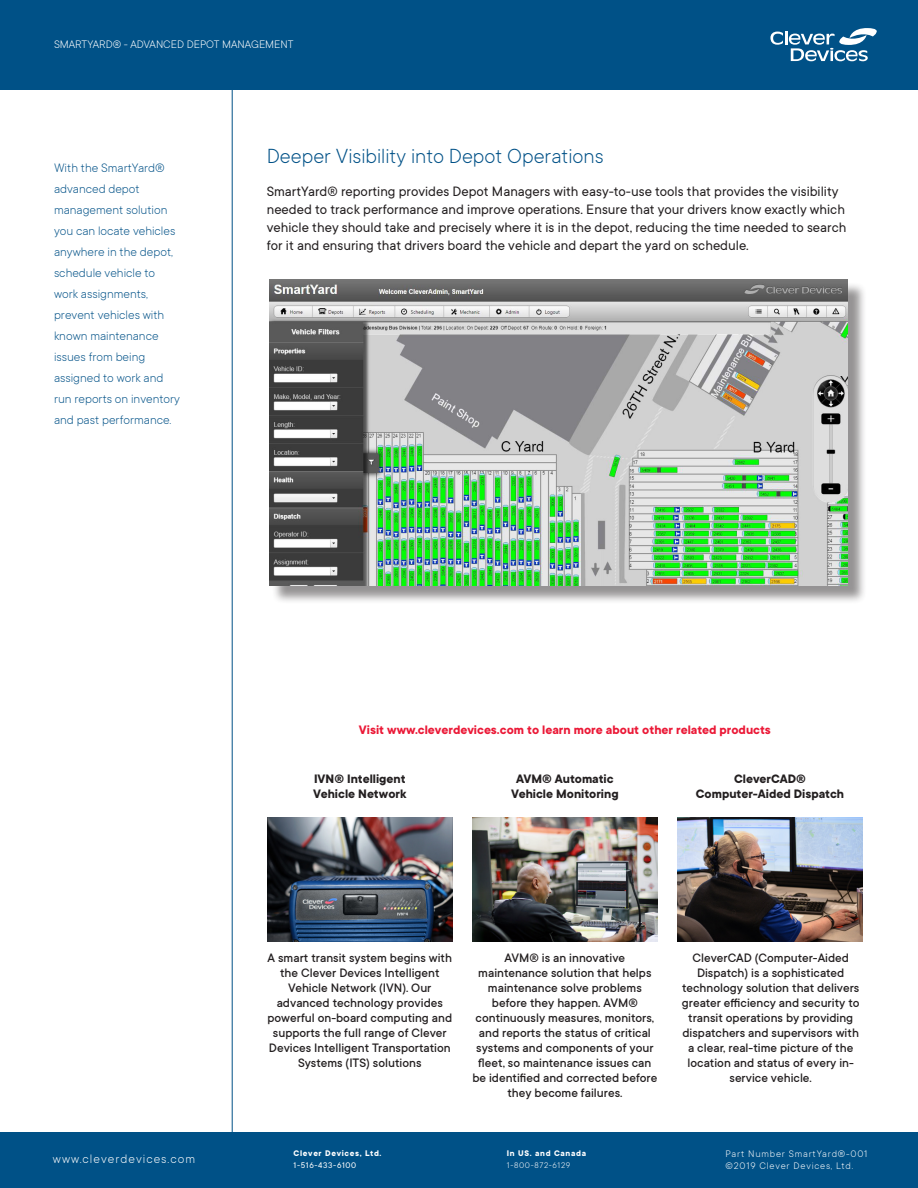
<style>
.page{position:relative;width:918px;height:1188px;background:#fff}
.page>*{position:absolute;margin:0;border:0;box-sizing:border-box;transform-origin:0 0}
.t1{font:300 22.5px "TT Commons";color:#005187}
.t2{font:15px/18px "TT Commons";color:#231f20}
.t3{font:500 13.5px/15px "TT Commons";color:#231f20;text-align:center}
.t4{font:300 13.5px "TT Commons";color:#005187}
.t5{font:700 13.5px "TT Commons";color:#231f20}
.t6{font:700 13.5px "TT Commons";color:#eb1937}
.t7{font:300 13.5px "TT Commons";letter-spacing:.075em;color:#fff}
.t8{font:300 12px "TT Commons";color:#fff}
.t9{font:300 10.5px/12px "TT Commons";letter-spacing:.075em;color:#fff}
.t10{font:700 9px "TT Commons";letter-spacing:.075em;color:#fff}
.t11{font:9px "TT Commons";letter-spacing:.075em;color:#fff}
.t12{font:300 9px "TT Commons";letter-spacing:.075em;color:#fff}
</style>
<div class="page">
<div style="left:0;top:1133px;width:918px;height:55px;background:#005187"></div>
<div style="left:0;top:0;width:918px;height:90px;background:#005187"></div>
<svg style="left:770px;top:28px;width:107px;height:33px"></svg>
<hr style="left:232px;top:90px;width:1px;height:1044px;background:#005187">
<div style="left:271px;top:282px;width:596px;height:322px;background:#231f20;opacity:.48"></div>
<img style="left:269px;top:280px;width:579px;height:305px">
<img style="left:267px;top:817px;width:186px;height:125px">
<img style="left:472px;top:817px;width:186px;height:125px">
<img style="left:677px;top:817px;width:186px;height:124px">
<p class="t8" style="left:54px;top:37px;width:241px">SMARTYARD® - ADVANCED DEPOT MANAGEMENT</p>
<p class="t4" style="left:54px;top:160px;width:112px">With the SmartYard®</p>
<p class="t4" style="left:54px;top:181px;width:87px">advanced depot</p>
<p class="t4" style="left:54px;top:202px;width:115px">management solution</p>
<p class="t4" style="left:54px;top:223px;width:123px">you can locate vehicles</p>
<p class="t4" style="left:54px;top:244px;width:121px">anywhere in the depot,</p>
<p class="t4" style="left:54px;top:265px;width:103px">schedule vehicle to</p>
<p class="t4" style="left:54px;top:286px;width:96px">work assignments,</p>
<p class="t4" style="left:54px;top:307px;width:112px">prevent vehicles with</p>
<p class="t4" style="left:54px;top:328px;width:106px">known maintenance</p>
<p class="t4" style="left:54px;top:349px;width:93px">issues from being</p>
<p class="t4" style="left:54px;top:370px;width:111px">assigned to work and</p>
<p class="t4" style="left:54px;top:391px;width:128px">run reports on inventory</p>
<p class="t4" style="left:54px;top:412px;width:119px">and past performance.</p>
<p class="t1" style="left:267px;top:142px;width:338px">Deeper Visibility into Depot Operations</p>
<p class="t2" style="left:267px;top:182px;width:581px">SmartYard® reporting provides Depot Managers with easy-to-use tools that provides the visibility needed to track performance and improve operations. Ensure that your drivers know exactly which vehicle they should take and precisely where it is in the depot, reducing the time needed to search for it and ensuring that drivers board the vehicle and depart the yard on schedule.</p>
<p class="t7" style="left:53px;top:1150px;width:144px">www.cleverdevices.com</p>
<p class="t6" style="left:359px;top:721px;width:414px">Visit www.cleverdevices.com to learn more about other related products</p>
<p class="t5" style="left:314px;top:770px;width:93px">IVN® Intelligent</p>
<p class="t5" style="left:313px;top:785px;width:95px">Vehicle Network</p>
<p class="t5" style="left:516px;top:770px;width:99px">AVM® Automatic</p>
<p class="t5" style="left:511px;top:785px;width:109px">Vehicle Monitoring</p>
<p class="t5" style="left:734px;top:770px;width:73px">CleverCAD®</p>
<p class="t5" style="left:696px;top:785px;width:150px">Computer-Aided Dispatch</p>
<p class="t3" style="left:267px;top:950px;width:186px">A smart transit system begins with the Clever Devices Intelligent<br>Vehicle Network (IVN). Our advanced technology provides powerful on-board computing and supports the full range of Clever<br>Devices Intelligent Transportation<br>Systems (ITS) solutions</p>
<p class="t10" style="left:294px;top:1148px;width:89px">Clever Devices, Ltd.</p>
<p class="t11" style="left:294px;top:1160px;width:64px">1-516-433-6100</p>
<p class="t3" style="left:472px;top:950px;width:187px">AVM® is an innovative maintenance solution that helps maintenance solve problems before they happen. AVM® continuously measures, monitors, and reports the status of critical systems and components of your fleet, so maintenance issues can be identified and corrected before they become failures.</p>
<p class="t3" style="left:682px;top:950px;width:179px">CleverCAD (Computer-Aided<br>Dispatch) is a sophisticated technology solution that delivers greater efficiency and security to transit operations by providing dispatchers and supervisors with a clear, real-time picture of the location and status of every in&shy;service vehicle.</p>
<p class="t10" style="left:507px;top:1148px;width:81px">In US. and Canada</p>
<p class="t12" style="left:507px;top:1160px;width:65px">1-800-872-6129</p>
<p class="t9" style="left:726px;top:1148px;width:143px">Part Number SmartYard®-001 ©2019 Clever Devices, Ltd.</p>
</div>
